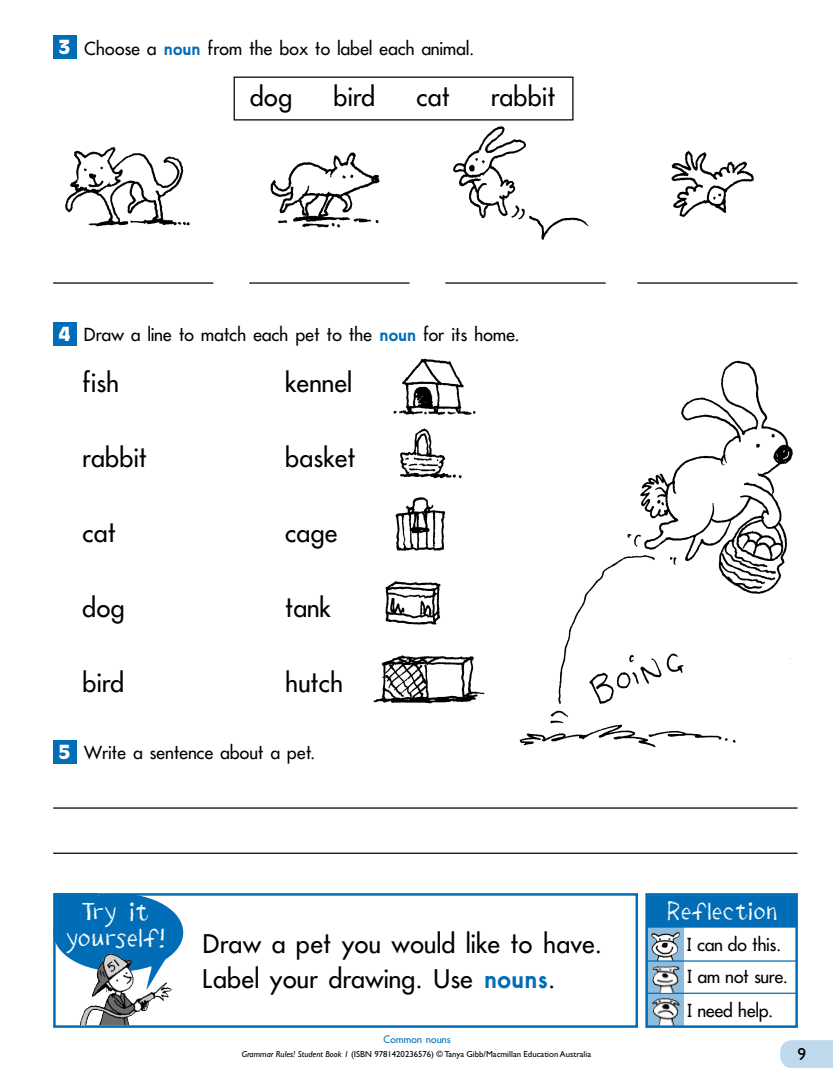
<style>
.page{position:relative;width:833px;height:1081px;background:#fff}
.page>*{position:absolute;margin:0;border:0;box-sizing:border-box;transform-origin:0 0}
.t1{font:25px/35px "Futura JUNIORSP";letter-spacing:.03em;color:#000}
.t2{font:25px/26.2px "Drawzing";letter-spacing:.02em;color:#fff;text-align:center}
.t3{font:23.75px "Drawzing";letter-spacing:.02em;color:#fff}
.t4{font:17.5px/32.9px "Futura JUNIORSP";letter-spacing:.02em;color:#000}
.t5{font:17.5px "Gill Sans CE";color:#000}
.t6{font:10px "Futura JUNIORSP";letter-spacing:.03em;color:#006db6}
.t7{font:8.75px "Gill Sans CE";color:#000}
.s1{font-family:"Antique Olive";font-weight:900;font-size:18.88px;color:#fff}
.s2{font-weight:700;color:#006db6}
.s3{font-style:italic}
</style>
<div class="page">
<svg style="left:780px;top:1040px;width:53px;height:28px"></svg>
<svg style="left:648px;top:927px;width:36px;height:98px;background:#94b4ca"></svg>
<img style="left:652px;top:998px;width:11px;height:21px">
<img style="left:651px;top:931px;width:27px;height:25px">
<div style="left:647px;top:895px;width:150px;height:32px;background:#006db6"></div>
<div style="left:645px;top:893px;width:153px;height:135px;border:2px solid #006db6"></div>
<hr style="left:647px;top:926px;width:149px;height:1px;background:#006db6">
<hr style="left:647px;top:960px;width:149px;height:1px;background:#006db6">
<hr style="left:647px;top:992px;width:149px;height:2px;background:#006db6">
<img style="left:652px;top:966px;width:22px;height:7px">
<svg style="left:53px;top:893px;width:586px;height:135px"></svg>
<svg style="left:53px;top:893px;width:130px;height:100px"></svg>
<div style="left:54px;top:893px;width:43px;height:33px;background:#006db6"></div>
<img style="left:89px;top:953px;width:26px;height:54px">
<img style="left:65px;top:147px;width:125px;height:80px">
<img style="left:270px;top:152px;width:110px;height:76px">
<img style="left:447px;top:117px;width:142px;height:123px">
<img style="left:671px;top:150px;width:83px;height:68px">
<div style="left:53px;top:35px;width:23px;height:24px;background:#006db6"></div>
<div style="left:234px;top:77px;width:339px;height:43px;border:1px solid #000"></div>
<hr style="left:53px;top:282px;width:160px;height:2px;background:#000">
<hr style="left:249px;top:282px;width:160px;height:2px;background:#000">
<hr style="left:445px;top:282px;width:160px;height:2px;background:#000">
<hr style="left:637px;top:282px;width:160px;height:2px;background:#000">
<div style="left:53px;top:740px;width:23px;height:23px;background:#006db6"></div>
<hr style="left:53px;top:807px;width:744px;height:1px;background:#000">
<hr style="left:53px;top:852px;width:744px;height:2px;background:#000">
<div style="left:53px;top:322px;width:23px;height:23px;background:#006db6"></div>
<img style="left:373px;top:358px;width:112px;height:346px">
<img style="left:519px;top:360px;width:274px;height:388px">
<p class="t4" style="left:59px;top:32px;width:417px"><span class="s1">3</span> Choose a <span class="s2">noun</span> from the box to label each animal.</p>
<h1 class="t1" style="left:250px;top:79px;width:43px">dog</h1>
<h1 class="t1" style="left:334px;top:79px;width:42px">bird</h1>
<h1 class="t1" style="left:417px;top:79px;width:34px">cat</h1>
<h1 class="t1" style="left:491px;top:79px;width:65px">rabbit</h1>
<p class="t4" style="left:59px;top:318px;width:462px"><span class="s1">4</span> Draw a line to match each pet to the <span class="s2">noun</span> for its home.</p>
<h1 class="t1" style="left:83px;top:365px;width:37px">fish</h1>
<h1 class="t1" style="left:285px;top:365px;width:68px">kennel</h1>
<h1 class="t1" style="left:83px;top:440px;width:65px">rabbit</h1>
<h1 class="t1" style="left:285px;top:440px;width:71px">basket</h1>
<h1 class="t1" style="left:83px;top:515px;width:34px">cat</h1>
<h1 class="t1" style="left:285px;top:515px;width:53px">cage</h1>
<h1 class="t1" style="left:83px;top:590px;width:43px">dog</h1>
<h1 class="t1" style="left:285px;top:590px;width:47px">tank</h1>
<h1 class="t1" style="left:83px;top:665px;width:42px">bird</h1>
<h1 class="t1" style="left:285px;top:665px;width:59px">hutch</h1>
<p class="t4" style="left:59px;top:736px;width:258px"><span class="s1">5</span> Write a sentence about a pet.</p>
<h1 class="t2" style="left:65px;top:899px;width:101px">Try it yourself!</h1>
<h1 class="t1" style="left:203px;top:926px;width:400px">Draw a pet you would like to have.<br>Label your drawing. Use <span class="s2">nouns</span>.</h1>
<p class="t6" style="left:383px;top:1032px;width:68px">Common nouns</p>
<p class="t7" style="left:242px;top:1049px;width:351px"><span class="s3">Grammar Rules! Student Book 1</span> (ISBN 9781420236576) © Tanya Gibb/Macmillan Education Australia</p>
<h2 class="t3" style="left:666px;top:896px;width:113px">Reflection</h2>
<p class="t4" style="left:687px;top:928px;width:102px">I can do this.<br>I am not sure.<br>I need help.</p>
<p class="t5" style="left:797px;top:1044px;width:10px">9</p>
</div>
